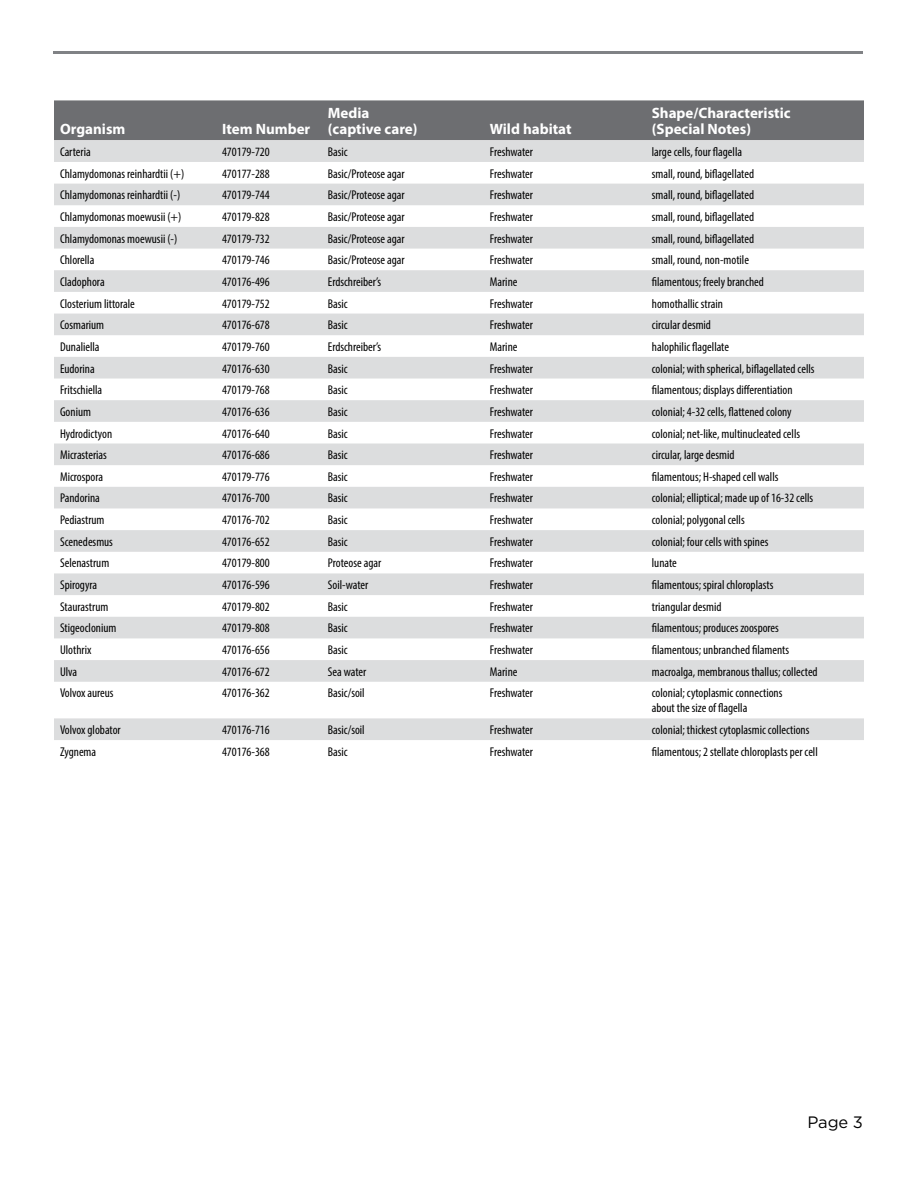
<style>
.page{position:relative;width:918px;height:1188px;background:#fff}
.page>*{position:absolute;margin:0;border:0;box-sizing:border-box;transform-origin:0 0}
.t1{font:16.5px "Gotham";color:#000}
.t2{font:700 15px/16.5px "Myriad Pro";color:#fff}
.t3{font:condensed 12.75px/15px "Myriad Pro";color:#000}
</style>
<div class="page">
<div style="left:54px;top:100px;width:810px;height:40px;background:#6d6e71"></div>
<svg style="left:54px;top:140px;width:810px;height:600px"></svg>
<hr style="left:53px;top:51px;width:810px;height:3px;background:#808285">
<p class="t2" style="left:60px;top:120px;width:67px">Organism</p>
<p class="t2" style="left:222px;top:120px;width:90px">Item Number</p>
<p class="t2" style="left:328px;top:104px;width:91px">Media (captive care)</p>
<p class="t2" style="left:490px;top:120px;width:83px">Wild habitat</p>
<p class="t2" style="left:652px;top:104px;width:140px">Shape/Characteristic (Special Notes)</p>
<p class="t3" style="left:60px;top:144px;width:32px">Carteria</p>
<p class="t3" style="left:222px;top:144px;width:49px">470179-720</p>
<p class="t3" style="left:328px;top:144px;width:21px">Basic</p>
<p class="t3" style="left:490px;top:144px;width:45px">Freshwater</p>
<p class="t3" style="left:652px;top:144px;width:92px">large cells, four flagella</p>
<p class="t3" style="left:60px;top:166px;width:126px">Chlamydomonas reinhardtii (+)</p>
<p class="t3" style="left:222px;top:166px;width:49px">470177-288</p>
<p class="t3" style="left:328px;top:166px;width:78px">Basic/Proteose agar</p>
<p class="t3" style="left:490px;top:166px;width:45px">Freshwater</p>
<p class="t3" style="left:652px;top:166px;width:104px">small, round, biflagellated</p>
<p class="t3" style="left:60px;top:187px;width:122px">Chlamydomonas reinhardtii (-)</p>
<p class="t3" style="left:222px;top:187px;width:49px">470179-744</p>
<p class="t3" style="left:328px;top:187px;width:78px">Basic/Proteose agar</p>
<p class="t3" style="left:490px;top:187px;width:45px">Freshwater</p>
<p class="t3" style="left:652px;top:187px;width:104px">small, round, biflagellated</p>
<p class="t3" style="left:60px;top:209px;width:123px">Chlamydomonas moewusii (+)</p>
<p class="t3" style="left:222px;top:209px;width:49px">470179-828</p>
<p class="t3" style="left:328px;top:209px;width:78px">Basic/Proteose agar</p>
<p class="t3" style="left:490px;top:209px;width:45px">Freshwater</p>
<p class="t3" style="left:652px;top:209px;width:104px">small, round, biflagellated</p>
<p class="t3" style="left:60px;top:231px;width:119px">Chlamydomonas moewusii (-)</p>
<p class="t3" style="left:222px;top:231px;width:49px">470179-732</p>
<p class="t3" style="left:328px;top:231px;width:78px">Basic/Proteose agar</p>
<p class="t3" style="left:490px;top:231px;width:45px">Freshwater</p>
<p class="t3" style="left:652px;top:231px;width:104px">small, round, biflagellated</p>
<p class="t3" style="left:60px;top:252px;width:36px">Chlorella</p>
<p class="t3" style="left:222px;top:252px;width:49px">470179-746</p>
<p class="t3" style="left:328px;top:252px;width:78px">Basic/Proteose agar</p>
<p class="t3" style="left:490px;top:252px;width:45px">Freshwater</p>
<p class="t3" style="left:652px;top:252px;width:99px">small, round, non-motile</p>
<p class="t3" style="left:60px;top:274px;width:46px">Cladophora</p>
<p class="t3" style="left:222px;top:274px;width:49px">470176-496</p>
<p class="t3" style="left:328px;top:274px;width:55px">Erdschreiber’s</p>
<p class="t3" style="left:490px;top:274px;width:29px">Marine</p>
<p class="t3" style="left:652px;top:274px;width:113px">filamentous; freely branched</p>
<p class="t3" style="left:60px;top:296px;width:76px">Closterium littorale</p>
<p class="t3" style="left:222px;top:296px;width:49px">470179-752</p>
<p class="t3" style="left:328px;top:296px;width:21px">Basic</p>
<p class="t3" style="left:490px;top:296px;width:45px">Freshwater</p>
<p class="t3" style="left:652px;top:296px;width:73px">homothallic strain</p>
<p class="t3" style="left:60px;top:317px;width:46px">Cosmarium</p>
<p class="t3" style="left:222px;top:317px;width:49px">470176-678</p>
<p class="t3" style="left:328px;top:317px;width:21px">Basic</p>
<p class="t3" style="left:490px;top:317px;width:45px">Freshwater</p>
<p class="t3" style="left:652px;top:317px;width:61px">circular desmid</p>
<p class="t3" style="left:60px;top:339px;width:41px">Dunaliella</p>
<p class="t3" style="left:222px;top:339px;width:49px">470179-760</p>
<p class="t3" style="left:328px;top:339px;width:55px">Erdschreiber’s</p>
<p class="t3" style="left:490px;top:339px;width:29px">Marine</p>
<p class="t3" style="left:652px;top:339px;width:79px">halophilic flagellate</p>
<p class="t3" style="left:60px;top:361px;width:36px">Eudorina</p>
<p class="t3" style="left:222px;top:361px;width:49px">470176-630</p>
<p class="t3" style="left:328px;top:361px;width:21px">Basic</p>
<p class="t3" style="left:490px;top:361px;width:45px">Freshwater</p>
<p class="t3" style="left:652px;top:361px;width:164px">colonial; with spherical, biflagellated cells</p>
<p class="t3" style="left:60px;top:382px;width:44px">Fritschiella</p>
<p class="t3" style="left:222px;top:382px;width:49px">470179-768</p>
<p class="t3" style="left:328px;top:382px;width:21px">Basic</p>
<p class="t3" style="left:490px;top:382px;width:45px">Freshwater</p>
<p class="t3" style="left:652px;top:382px;width:142px">filamentous; displays differentiation</p>
<p class="t3" style="left:60px;top:404px;width:32px">Gonium</p>
<p class="t3" style="left:222px;top:404px;width:49px">470176-636</p>
<p class="t3" style="left:328px;top:404px;width:21px">Basic</p>
<p class="t3" style="left:490px;top:404px;width:45px">Freshwater</p>
<p class="t3" style="left:652px;top:404px;width:141px">colonial; 4-32 cells, flattened colony</p>
<p class="t3" style="left:60px;top:426px;width:54px">Hydrodictyon</p>
<p class="t3" style="left:222px;top:426px;width:49px">470176-640</p>
<p class="t3" style="left:328px;top:426px;width:21px">Basic</p>
<p class="t3" style="left:490px;top:426px;width:45px">Freshwater</p>
<p class="t3" style="left:652px;top:426px;width:150px">colonial; net-like, multinucleated cells</p>
<p class="t3" style="left:60px;top:447px;width:48px">Micrasterias</p>
<p class="t3" style="left:222px;top:447px;width:49px">470176-686</p>
<p class="t3" style="left:328px;top:447px;width:21px">Basic</p>
<p class="t3" style="left:490px;top:447px;width:45px">Freshwater</p>
<p class="t3" style="left:652px;top:447px;width:84px">circular, large desmid</p>
<p class="t3" style="left:60px;top:469px;width:45px">Microspora</p>
<p class="t3" style="left:222px;top:469px;width:49px">470179-776</p>
<p class="t3" style="left:328px;top:469px;width:21px">Basic</p>
<p class="t3" style="left:490px;top:469px;width:45px">Freshwater</p>
<p class="t3" style="left:652px;top:469px;width:128px">filamentous; H-shaped cell walls</p>
<p class="t3" style="left:60px;top:491px;width:41px">Pandorina</p>
<p class="t3" style="left:222px;top:491px;width:49px">470176-700</p>
<p class="t3" style="left:328px;top:491px;width:21px">Basic</p>
<p class="t3" style="left:490px;top:491px;width:45px">Freshwater</p>
<p class="t3" style="left:652px;top:491px;width:163px">colonial; elliptical; made up of 16-32 cells</p>
<p class="t3" style="left:60px;top:512px;width:46px">Pediastrum</p>
<p class="t3" style="left:222px;top:512px;width:49px">470176-702</p>
<p class="t3" style="left:328px;top:512px;width:21px">Basic</p>
<p class="t3" style="left:490px;top:512px;width:45px">Freshwater</p>
<p class="t3" style="left:652px;top:512px;width:94px">colonial; polygonal cells</p>
<p class="t3" style="left:60px;top:534px;width:54px">Scenedesmus</p>
<p class="t3" style="left:222px;top:534px;width:49px">470176-652</p>
<p class="t3" style="left:328px;top:534px;width:21px">Basic</p>
<p class="t3" style="left:490px;top:534px;width:45px">Freshwater</p>
<p class="t3" style="left:652px;top:534px;width:118px">colonial; four cells with spines</p>
<p class="t3" style="left:60px;top:556px;width:51px">Selenastrum</p>
<p class="t3" style="left:222px;top:556px;width:49px">470179-800</p>
<p class="t3" style="left:328px;top:556px;width:55px">Proteose agar</p>
<p class="t3" style="left:490px;top:556px;width:45px">Freshwater</p>
<p class="t3" style="left:652px;top:556px;width:26px">lunate</p>
<p class="t3" style="left:60px;top:577px;width:39px">Spirogyra</p>
<p class="t3" style="left:222px;top:577px;width:49px">470176-596</p>
<p class="t3" style="left:328px;top:577px;width:42px">Soil-water</p>
<p class="t3" style="left:490px;top:577px;width:45px">Freshwater</p>
<p class="t3" style="left:652px;top:577px;width:123px">filamentous; spiral chloroplasts</p>
<p class="t3" style="left:60px;top:599px;width:50px">Staurastrum</p>
<p class="t3" style="left:222px;top:599px;width:49px">470179-802</p>
<p class="t3" style="left:328px;top:599px;width:21px">Basic</p>
<p class="t3" style="left:490px;top:599px;width:45px">Freshwater</p>
<p class="t3" style="left:652px;top:599px;width:71px">triangular desmid</p>
<p class="t3" style="left:60px;top:621px;width:58px">Stigeoclonium</p>
<p class="t3" style="left:222px;top:621px;width:49px">470179-808</p>
<p class="t3" style="left:328px;top:621px;width:21px">Basic</p>
<p class="t3" style="left:490px;top:621px;width:45px">Freshwater</p>
<p class="t3" style="left:652px;top:621px;width:129px">filamentous; produces zoospores</p>
<p class="t3" style="left:60px;top:642px;width:33px">Ulothrix</p>
<p class="t3" style="left:222px;top:642px;width:49px">470176-656</p>
<p class="t3" style="left:328px;top:642px;width:21px">Basic</p>
<p class="t3" style="left:490px;top:642px;width:45px">Freshwater</p>
<p class="t3" style="left:652px;top:642px;width:139px">filamentous; unbranched filaments</p>
<p class="t3" style="left:60px;top:664px;width:19px">Ulva</p>
<p class="t3" style="left:222px;top:664px;width:49px">470176-672</p>
<p class="t3" style="left:328px;top:664px;width:40px">Sea water</p>
<p class="t3" style="left:490px;top:664px;width:29px">Marine</p>
<p class="t3" style="left:652px;top:664px;width:167px">macroalga, membranous thallus; collected</p>
<p class="t3" style="left:60px;top:686px;width:55px">Volvox aureus</p>
<p class="t3" style="left:222px;top:686px;width:49px">470176-362</p>
<p class="t3" style="left:328px;top:686px;width:38px">Basic/soil</p>
<p class="t3" style="left:490px;top:686px;width:45px">Freshwater</p>
<p class="t3" style="left:652px;top:686px;width:132px">colonial; cytoplasmic connections about the size of flagella</p>
<p class="t3" style="left:60px;top:722px;width:62px">Volvox globator</p>
<p class="t3" style="left:222px;top:722px;width:49px">470176-716</p>
<p class="t3" style="left:328px;top:722px;width:38px">Basic/soil</p>
<p class="t3" style="left:490px;top:722px;width:45px">Freshwater</p>
<p class="t3" style="left:652px;top:722px;width:159px">colonial; thickest cytoplasmic collections</p>
<p class="t3" style="left:60px;top:744px;width:38px">Zygnema</p>
<p class="t3" style="left:222px;top:744px;width:49px">470176-368</p>
<p class="t3" style="left:328px;top:744px;width:21px">Basic</p>
<p class="t3" style="left:490px;top:744px;width:45px">Freshwater</p>
<p class="t3" style="left:652px;top:744px;width:167px">filamentous; 2 stellate chloroplasts per cell</p>
<p class="t1" style="left:808px;top:1113px;width:57px">Page 3</p>
</div>
